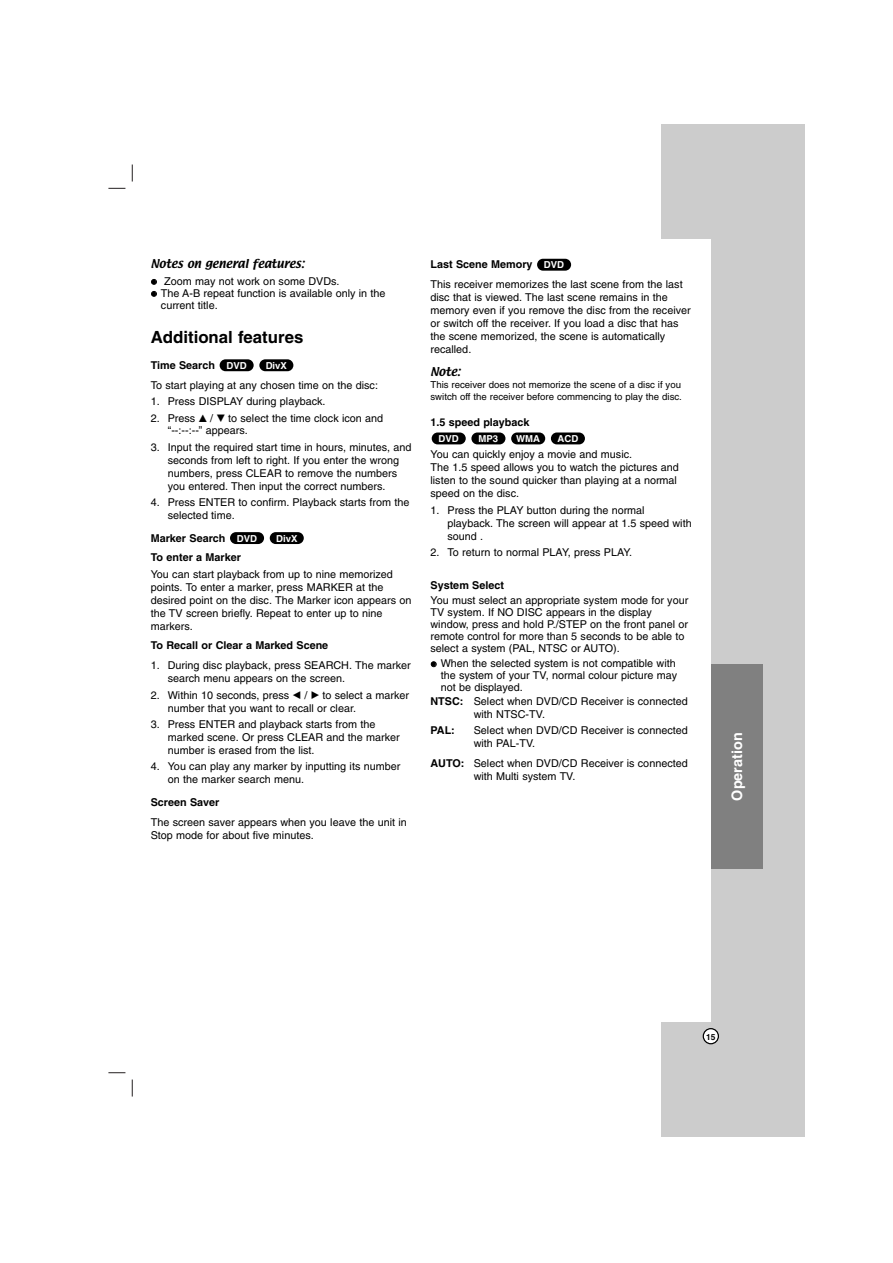
<style>
.page{position:relative;width:893px;height:1263px;background:#fff}
.page>*{position:absolute;margin:0;border:0;box-sizing:border-box;transform-origin:0 0}
.t1{font:700 16.8px "Helvetica";color:#000}
.t2{font:700 14.4px "Helvetica";color:#fff}
.t3{font:10.8px/12.9px "Helvetica";color:#000}
.t4{font:700 10.8px/19.8px "Helvetica";color:#000}
.t5{font:10.8px "Textile";color:#000}
.t6{font:9.6px/12.5px "Helvetica";color:#000}
.t7{font:700 9.6px "Helvetica";color:#fff}
.t8{font:700 8.4px "Helvetica";color:#000}
.s1{font-family:"Sony PS Common"}
.s2{font-weight:700}
</style>
<div class="page">
<svg style="left:132px;top:165px;width:1px;height:17px"></svg>
<svg style="left:132px;top:1080px;width:1px;height:17px"></svg>
<svg style="left:108px;top:188px;width:17px;height:1px"></svg>
<svg style="left:108px;top:1072px;width:17px;height:1px"></svg>
<div style="left:661px;top:124px;width:143px;height:1013px;background:#ccc"></div>
<div style="left:601px;top:239px;width:109px;height:783px;background:#fff"></div>
<svg style="left:702px;top:1028px;width:17px;height:16px"></svg>
<div style="left:551px;top:433px;width:34px;height:11px;background:#000;border-radius:6px"></div>
<div style="left:511px;top:433px;width:34px;height:11px;background:#000;border-radius:6px"></div>
<div style="left:471px;top:433px;width:34px;height:11px;background:#000;border-radius:6px"></div>
<div style="left:431px;top:433px;width:34px;height:11px;background:#000;border-radius:6px"></div>
<div style="left:537px;top:259px;width:34px;height:12px;background:#000;border-radius:6px"></div>
<div style="left:270px;top:532px;width:34px;height:12px;background:#000;border-radius:6px"></div>
<div style="left:230px;top:532px;width:34px;height:12px;background:#000;border-radius:6px"></div>
<div style="left:259px;top:359px;width:34px;height:12px;background:#000;border-radius:6px"></div>
<div style="left:220px;top:359px;width:34px;height:12px;background:#000;border-radius:6px"></div>
<div style="left:710px;top:665px;width:52px;height:204px;background:#808080"></div>
<p class="t5" style="left:151px;top:259px;width:155px">Notes on general features:</p>
<p class="t3" style="left:161px;top:276px;width:226px;line-height:12px;text-indent:3px">Zoom may not work on some DVDs.<br>The A-B repeat function is available only in the current title.</p>
<h1 class="t1" style="left:151px;top:331px;width:154px">Additional features</h1>
<p class="t4" style="left:151px;top:356px;width:66px">Time Search</p>
<p class="t3" style="left:151px;top:379px;width:229px">To start playing at any chosen time on the disc:</p>
<p class="t3" style="left:151px;top:396px;width:176px">1. Press DISPLAY during playback.</p>
<p class="t3" style="left:168px;top:413px;width:217px;line-height:12.5px;text-indent:-17px">2. Press <span class="s1">v</span> / <span class="s1">V</span> to select the time clock icon and “--:--:--” appears.</p>
<p class="t3" style="left:168px;top:442px;width:245px;text-indent:-17px">3. Input the required start time in hours, minutes, and seconds from left to right. If you enter the wrong numbers, press CLEAR to remove the numbers you entered. Then input the correct numbers.</p>
<p class="t3" style="left:168px;top:497px;width:243px;text-indent:-17px">4. Press ENTER to confirm. Playback starts from the selected time.</p>
<p class="t4" style="left:151px;top:529px;width:92px">Marker Search<br>To enter a Marker</p>
<p class="t3" style="left:151px;top:569px;width:262px">You can start playback from up to nine memorized points. To enter a marker, press MARKER at the desired point on the disc. The Marker icon appears on the TV screen briefly. Repeat to enter up to nine markers.</p>
<p class="t4" style="left:151px;top:637px;width:179px">To Recall or Clear a Marked Scene</p>
<p class="t3" style="left:168px;top:660px;width:244px;text-indent:-17px">1. During disc playback, press SEARCH. The marker search menu appears on the screen.</p>
<p class="t3" style="left:168px;top:690px;width:243px;line-height:12.5px;text-indent:-17px">2. Within 10 seconds, press <span class="s1">b</span> / <span class="s1">B</span> to select a marker number that you want to recall or clear.</p>
<p class="t3" style="left:168px;top:719px;width:233px;text-indent:-17px">3. Press ENTER and playback starts from the marked scene. Or press CLEAR and the marker number is erased from the list.</p>
<p class="t3" style="left:168px;top:761px;width:234px;text-indent:-17px">4. You can play any marker by inputting its number on the marker search menu.</p>
<p class="t4" style="left:151px;top:794px;width:70px">Screen Saver</p>
<p class="t3" style="left:151px;top:817px;width:257px">The screen saver appears when you leave the unit in<br>Stop mode for about five minutes.</p>
<p class="t7" style="left:226px;top:362px;width:22px">DVD</p>
<p class="t7" style="left:266px;top:362px;width:23px">DivX</p>
<p class="t7" style="left:237px;top:535px;width:22px">DVD</p>
<p class="t7" style="left:276px;top:535px;width:23px">DivX</p>
<p class="t4" style="left:430px;top:256px;width:104px">Last Scene Memory</p>
<p class="t3" style="left:430px;top:279px;width:262px">This receiver memorizes the last scene from the last disc that is viewed. The last scene remains in the memory even if you remove the disc from the receiver or switch off the receiver. If you load a disc that has the scene memorized, the scene is automatically recalled.</p>
<p class="t5" style="left:430px;top:366px;width:31px">Note:</p>
<p class="t6" style="left:430px;top:379px;width:253px">This receiver does not memorize the scene of a disc if you switch off the receiver before commencing to play the disc.</p>
<p class="t4" style="left:430px;top:414px;width:101px">1.5 speed playback</p>
<p class="t3" style="left:430px;top:449px;width:250px">You can quickly enjoy a movie and music.<br>The 1.5 speed allows you to watch the pictures and listen to the sound quicker than playing at a normal speed on the disc.</p>
<p class="t3" style="left:447px;top:504px;width:246px;text-indent:-17px">1. Press the PLAY button during the normal playback. The screen will appear at 1.5 speed with sound .</p>
<p class="t3" style="left:430px;top:547px;width:203px">2. To return to normal PLAY, press PLAY.</p>
<p class="t4" style="left:430px;top:576px;width:75px">System Select</p>
<p class="t3" style="left:430px;top:595px;width:259px;line-height:12px">You must select an appropriate system mode for your TV system. If NO DISC appears in the display window, press and hold P./STEP on the front panel or remote control for more than 5 seconds to be able to select a system (PAL, NTSC or AUTO).</p>
<p class="t3" style="left:440px;top:659px;width:238px;line-height:12px">When the selected system is not compatible with the system of your TV, normal colour picture may not be displayed.</p>
<p class="t3" style="left:473px;top:696px;width:215px;text-indent:-43px"><span class="s2">NTSC:</span> Select when DVD/CD Receiver is connected with NTSC-TV.</p>
<p class="t4" style="left:430px;top:722px;width:26px">PAL:</p>
<p class="t3" style="left:473px;top:725px;width:215px">Select when DVD/CD Receiver is connected with PAL-TV.</p>
<p class="t3" style="left:473px;top:758px;width:215px;text-indent:-43px"><span class="s2">AUTO:</span> Select when DVD/CD Receiver is connected with Multi system TV.</p>
<p class="t7" style="left:544px;top:261px;width:22px">DVD</p>
<p class="t7" style="left:438px;top:435px;width:22px">DVD</p>
<p class="t7" style="left:478px;top:435px;width:21px">MP3</p>
<p class="t7" style="left:516px;top:435px;width:25px">WMA</p>
<p class="t7" style="left:557px;top:435px;width:22px">ACD</p>
<h2 class="t2" style="left:731px;top:801px;width:69px;rotate:-90deg">Operation</h2>
<p class="t8" style="left:706px;top:1034px;width:11px">15</p>
</div>
